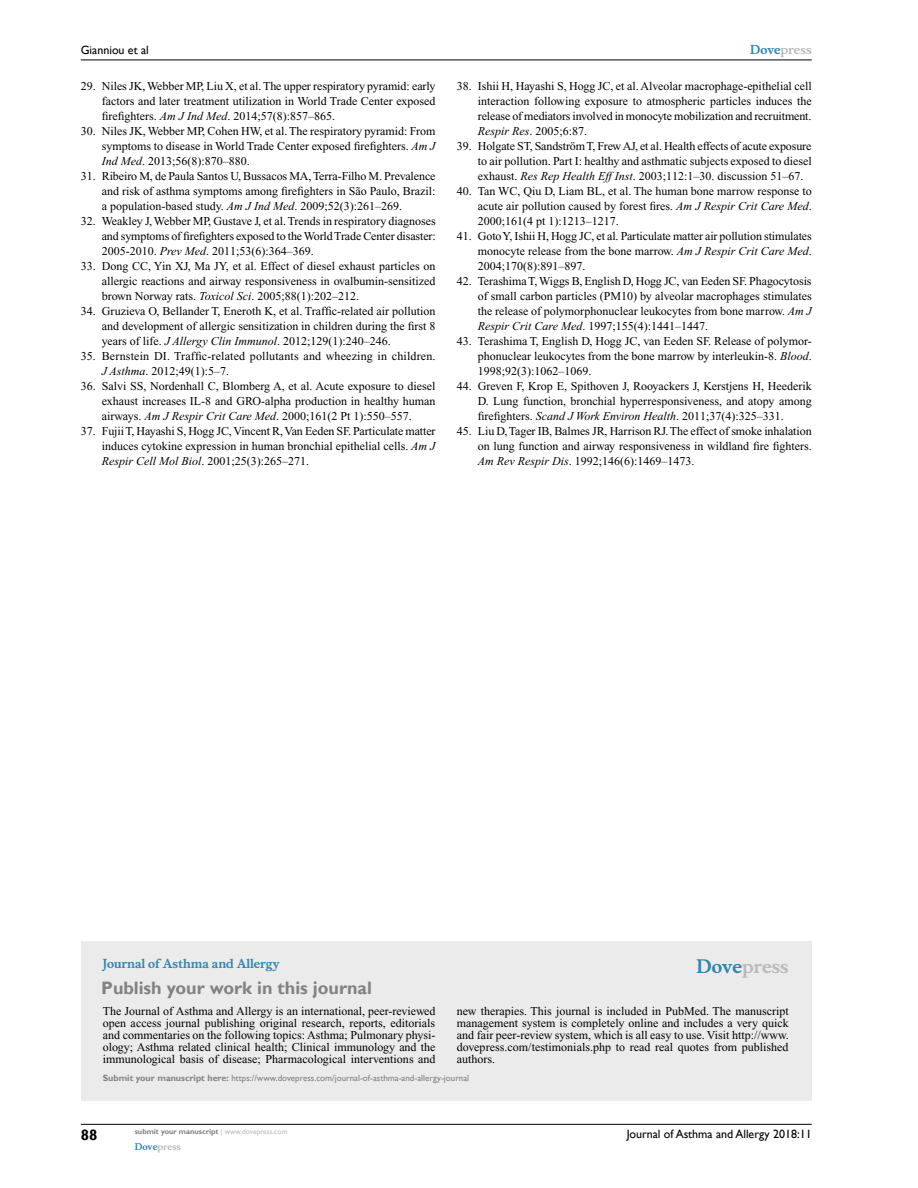
<style>
.page{position:relative;width:918px;height:1188px;background:#fff}
.page>*{position:absolute;margin:0;border:0;box-sizing:border-box;transform-origin:0 0}
.t1{font:700 18px "Gill Sans";color:#808285}
.t2{font:700 18px "Musee";color:#b8babc}
.t3{font:700 15px "Gill Sans";color:#000}
.t4{font:12px/15px "Times New Roman";color:#000;text-align:justify}
.t5{font:12px "Gill Sans";color:#000}
.t6{font:700 12px "Musee";color:#3785ad}
.t7{font:700 12px "Musee";color:#b8babc}
.t8{font:9px "Gill Sans";color:#808285}
.t9{font:700 9px "Musee";color:#b8babc}
.t10{font:700 7.5px "Gill Sans";color:#808285}
.s1{font-style:italic}
.s2{color:#3785ad}
.s3{font-weight:700}
.s4{font-weight:400;color:#b8babc}
</style>
<div class="page">
<div style="left:81px;top:941px;width:731px;height:160px;background:#ebebec"></div>
<hr style="left:81px;top:1124px;width:731px;height:1px;background:#000">
<hr style="left:81px;top:60px;width:731px;height:1px;background:#000">
<p class="t5" style="left:81px;top:43px;width:70px">Gianniou et al</p>
<p class="t4" style="left:102px;top:79px;width:335px;text-indent:-21px">29. Niles JK, Webber MP, Liu X, et al. The upper respiratory pyramid: early factors and later treatment utilization in World Trade Center exposed firefighters. <span class="s1">Am J Ind Med</span>. 2014;57(8):857–865.</p>
<p class="t4" style="left:102px;top:124px;width:335px;text-indent:-21px">30. Niles JK, Webber MP, Cohen HW, et al. The respiratory pyramid: From symptoms to disease in World Trade Center exposed firefighters. <span class="s1">Am J Ind Med</span>. 2013;56(8):870–880.</p>
<p class="t4" style="left:102px;top:169px;width:335px;text-indent:-21px">31. Ribeiro M, de Paula Santos U, Bussacos MA, Terra-Filho M. Prevalence and risk of asthma symptoms among firefighters in São Paulo, Brazil: a population-based study. <span class="s1">Am J Ind Med</span>. 2009;52(3):261–269.</p>
<p class="t4" style="left:102px;top:214px;width:336px;text-indent:-21px">32. Weakley J, Webber MP, Gustave J, et al. Trends in respiratory diagnoses and symptoms of firefighters exposed to the World Trade Center disaster:<br>2005-2010. <span class="s1">Prev Med</span>. 2011;53(6):364–369.</p>
<p class="t4" style="left:102px;top:259px;width:335px;text-indent:-21px">33. Dong CC, Yin XJ, Ma JY, et al. Effect of diesel exhaust particles on allergic reactions and airway responsiveness in ovalbumin-sensitized brown Norway rats. <span class="s1">Toxicol Sci</span>. 2005;88(1):202–212.</p>
<p class="t4" style="left:102px;top:304px;width:335px;text-indent:-21px">34. Gruzieva O, Bellander T, Eneroth K, et al. Traffic-related air pollution and development of allergic sensitization in children during the first 8 years of life. <span class="s1">J Allergy Clin Immunol</span>. 2012;129(1):240–246.</p>
<p class="t4" style="left:102px;top:349px;width:335px;text-indent:-21px">35. Bernstein DI. Traffic-related pollutants and wheezing in children.<br><span class="s1">J Asthma</span>. 2012;49(1):5–7.</p>
<p class="t4" style="left:102px;top:379px;width:335px;text-indent:-21px">36. Salvi SS, Nordenhall C, Blomberg A, et al. Acute exposure to diesel exhaust increases IL-8 and GRO-alpha production in healthy human airways. <span class="s1">Am J Respir Crit Care Med</span>. 2000;161(2 Pt 1):550–557.</p>
<p class="t4" style="left:102px;top:424px;width:335px;text-indent:-21px">37. Fujii T, Hayashi S, Hogg JC, Vincent R, Van Eeden SF. Particulate matter induces cytokine expression in human bronchial epithelial cells. <span class="s1">Am J Respir Cell Mol Biol</span>. 2001;25(3):265–271.</p>
<p class="t7" style="left:750px;top:43px;width:63px"><span class="s2">Dove</span>press</p>
<p class="t4" style="left:478px;top:79px;width:335px;text-indent:-21px">38. Ishii H, Hayashi S, Hogg JC, et al. Alveolar macrophage-epithelial cell interaction following exposure to atmospheric particles induces the release of mediators involved in monocyte mobilization and recruitment.<br><span class="s1">Respir Res</span>. 2005;6:87.</p>
<p class="t4" style="left:478px;top:139px;width:335px;text-indent:-21px">39. Holgate ST, Sandström T, Frew AJ, et al. Health effects of acute exposure to air pollution. Part I: healthy and asthmatic subjects exposed to diesel exhaust. <span class="s1">Res Rep Health Eff Inst</span>. 2003;112:1–30. discussion 51–67.</p>
<p class="t4" style="left:478px;top:184px;width:335px;text-indent:-21px">40. Tan WC, Qiu D, Liam BL, et al. The human bone marrow response to acute air pollution caused by forest fires. <span class="s1">Am J Respir Crit Care Med</span>.<br>2000;161(4 pt 1):1213–1217.</p>
<p class="t4" style="left:478px;top:229px;width:335px;text-indent:-21px">41. Goto Y, Ishii H, Hogg JC, et al. Particulate matter air pollution stimulates monocyte release from the bone marrow. <span class="s1">Am J Respir Crit Care Med</span>.<br>2004;170(8):891–897.</p>
<p class="t4" style="left:478px;top:274px;width:335px;text-indent:-21px">42. Terashima T, Wiggs B, English D, Hogg JC, van Eeden SF. Phagocytosis of small carbon particles (PM10) by alveolar macrophages stimulates the release of polymorphonuclear leukocytes from bone marrow. <span class="s1">Am J Respir Crit Care Med</span>. 1997;155(4):1441–1447.</p>
<p class="t4" style="left:478px;top:334px;width:335px;text-indent:-21px">43. Terashima T, English D, Hogg JC, van Eeden SF. Release of polymor&shy;phonuclear leukocytes from the bone marrow by interleukin-8. <span class="s1">Blood</span>.<br>1998;92(3):1062–1069.</p>
<p class="t4" style="left:478px;top:379px;width:335px;text-indent:-21px">44. Greven F, Krop E, Spithoven J, Rooyackers J, Kerstjens H, Heederik D. Lung function, bronchial hyperresponsiveness, and atopy among firefighters. <span class="s1">Scand J Work Environ Health</span>. 2011;37(4):325–331.</p>
<p class="t4" style="left:478px;top:424px;width:335px;text-indent:-21px">45. Liu D, Tager IB, Balmes JR, Harrison RJ. The effect of smoke inhalation on lung function and airway responsiveness in wildland fire fighters.<br><span class="s1">Am Rev Respir Dis</span>. 1992;146(6):1469–1473.</p>
<p class="t6" style="left:103px;top:956px;width:178px">Journal of Asthma and Allergy</p>
<h1 class="t1" style="left:101px;top:977px;width:272px">Publish your work in this journal</h1>
<h1 class="t2" style="left:697px;top:955px;width:94px"><span class="s2">Dove</span>press</h1>
<p class="t4" style="left:103px;top:1005px;width:334px;line-height:12px">The Journal of Asthma and Allergy is an international, peer-reviewed open access journal publishing original research, reports, editorials and commentaries on the following topics: Asthma; Pulmonary physi&shy;ology; Asthma related clinical health; Clinical immunology and the immunological basis of disease; Pharmacological interventions and</p>
<p class="t4" style="left:457px;top:1005px;width:333px;line-height:12px">new therapies. This journal is included in PubMed. The manuscript management system is completely online and includes a very quick and fair peer-review system, which is all easy to use. Visit http://www. dovepress.com/testimonials.php to read real quotes from published authors.</p>
<p class="t8" style="left:103px;top:1072px;width:368px"><span class="s3">Submit your manuscript here:</span> https://www.dovepress.com/journal-of-asthma-and-allergy-journal</p>
<p class="t3" style="left:81px;top:1126px;width:18px">88</p>
<p class="t10" style="left:135px;top:1127px;width:154px">submit your manuscript <span class="s4">| www.dovepress.com</span></p>
<p class="t9" style="left:135px;top:1141px;width:48px"><span class="s2">Dove</span>press</p>
<p class="t5" style="left:627px;top:1127px;width:187px">Journal of Asthma and Allergy 2018:11</p>
</div>
